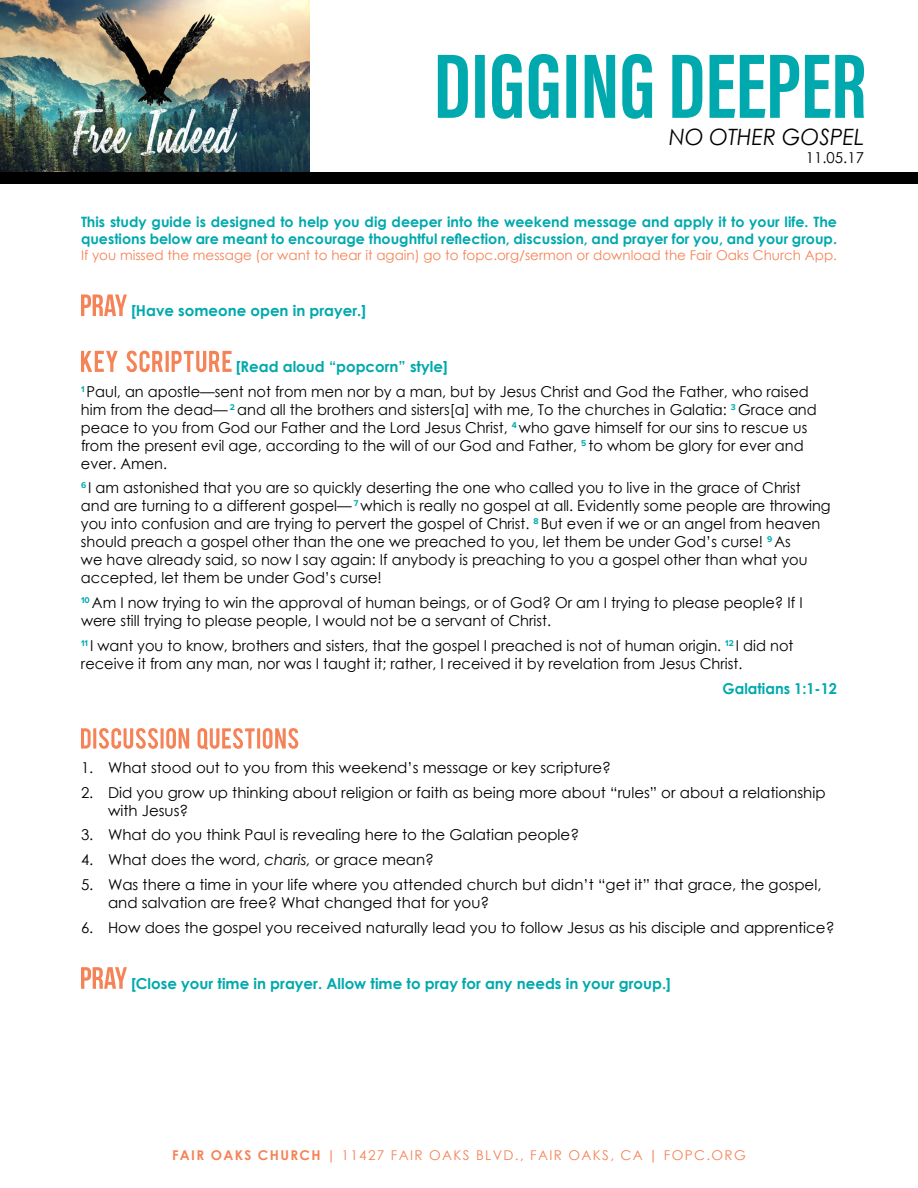
<style>
.page{position:relative;width:918px;height:1188px;background:#fff}
.page>*{position:absolute;margin:0;border:0;box-sizing:border-box;transform-origin:0 0}
.t1{font:italic 22.5px "Century Gothic";color:#000;scale:.95 1}
.t2{font:15px/18px "Century Gothic";color:#000}
.t3{font:700 15px "Century Gothic";color:#00a9ad}
.t4{font:700 14.25px/17.1px "Century Gothic";color:#00a9ad}
.t5{font:13.5px "Century Gothic";color:#f58357}
.t6{font:13.5px "Century Gothic";letter-spacing:.1em;color:#f58357}
.s1{font-weight:700;color:#00a9ad}
.s2{font-style:italic}
.s3{font-weight:700}
</style>
<div class="page">
<img style="left:0;top:0;width:310px;height:173px">
<svg style="left:81px;top:294px;width:46px;height:22px"></svg>
<svg style="left:81px;top:351px;width:151px;height:21px"></svg>
<svg style="left:81px;top:728px;width:217px;height:22px"></svg>
<svg style="left:81px;top:967px;width:46px;height:22px"></svg>
<svg style="left:438px;top:54px;width:426px;height:65px"></svg>
<div style="left:0;top:173px;width:918px;height:11px;background:#000"></div>
<h1 class="t1" style="left:669px;top:121px;width:207px">NO OTHER GOSPEL</h1>
<p class="t2" style="left:806px;top:149px;width:60px">11.05.17</p>
<p class="t4" style="left:81px;top:212px;width:758px">This study guide is designed to help you dig deeper into the weekend message and apply it to your life. The questions below are meant to encourage thoughtful reflection, discussion, and prayer for you, and your group.</p>
<p class="t5" style="left:81px;top:246px;width:758px">If you missed the message (or want to hear it again) go to fopc.org/sermon or download the Fair Oaks Church App.</p>
<p class="t3" style="left:131px;top:299px;width:237px">[Have someone open in prayer.]</p>
<p class="t2" style="left:81px;top:354px;width:729px;line-height:24.8px;text-indent:155px"><span class="s1">[Read aloud “popcorn” style]<br></span><sup>1</sup> Paul, an apostle—sent not from men nor by a man, but by Jesus Christ and God the Father, who raised</p>
<p class="t2" style="left:81px;top:400px;width:737px">him from the dead— <sup>2</sup> and all the brothers and sisters[a] with me, To the churches in Galatia: <sup>3</sup> Grace and peace to you from God our Father and the Lord Jesus Christ, <sup>4</sup> who gave himself for our sins to rescue us from the present evil age, according to the will of our God and Father, <sup>5</sup> to whom be glory for ever and ever. Amen.</p>
<p class="t2" style="left:81px;top:479px;width:751px"><sup>6</sup> I am astonished that you are so quickly deserting the one who called you to live in the grace of Christ and are turning to a different gospel— <sup>7</sup> which is really no gospel at all. Evidently some people are throwing you into confusion and are trying to pervert the gospel of Christ. <sup>8</sup> But even if we or an angel from heaven should preach a gospel other than the one we preached to you, let them be under God’s curse! <sup>9</sup> As<br>we have already said, so now I say again: If anybody is preaching to you a gospel other than what you accepted, let them be under God’s curse!</p>
<p class="t2" style="left:81px;top:593px;width:723px"><sup>10</sup> Am I now trying to win the approval of human beings, or of God? Or am I trying to please people? If I were still trying to please people, I would not be a servant of Christ.</p>
<p class="t2" style="left:81px;top:636px;width:714px"><sup>11</sup> I want you to know, brothers and sisters, that the gospel I preached is not of human origin. <sup>12</sup> I did not receive it from any man, nor was I taught it; rather, I received it by revelation from Jesus Christ.</p>
<p class="t3" style="left:723px;top:677px;width:116px">Galatians 1:1-12</p>
<p class="t2" style="left:81px;top:758px;width:532px">1. What stood out to you from this weekend’s message or key scripture?</p>
<p class="t2" style="left:108px;top:783px;width:719px;text-indent:-27px">2. Did you grow up thinking about religion or faith as being more about “rules” or about a relationship with Jesus?</p>
<p class="t2" style="left:81px;top:826px;width:500px">3. What do you think Paul is revealing here to the Galatian people?</p>
<p class="t2" style="left:81px;top:851px;width:355px">4. What does the word, <span class="s2">charis,</span> or grace mean?</p>
<p class="t2" style="left:108px;top:875px;width:715px;text-indent:-27px">5. Was there a time in your life where you attended church but didn’t “get it” that grace, the gospel, and salvation are free? What changed that for you?</p>
<p class="t2" style="left:81px;top:918px;width:755px">6. How does the gospel you received naturally lead you to follow Jesus as his disciple and apprentice?</p>
<p class="t3" style="left:131px;top:972px;width:541px">[Close your time in prayer. Allow time to pray for any needs in your group.]</p>
<p class="t6" style="left:172px;top:1146px;width:575px"><span class="s3">FAIR OAKS CHURCH |</span> 11427 FAIR OAKS BLVD., FAIR OAKS, CA <span class="s3">|</span> FOPC.ORG</p>
</div>
